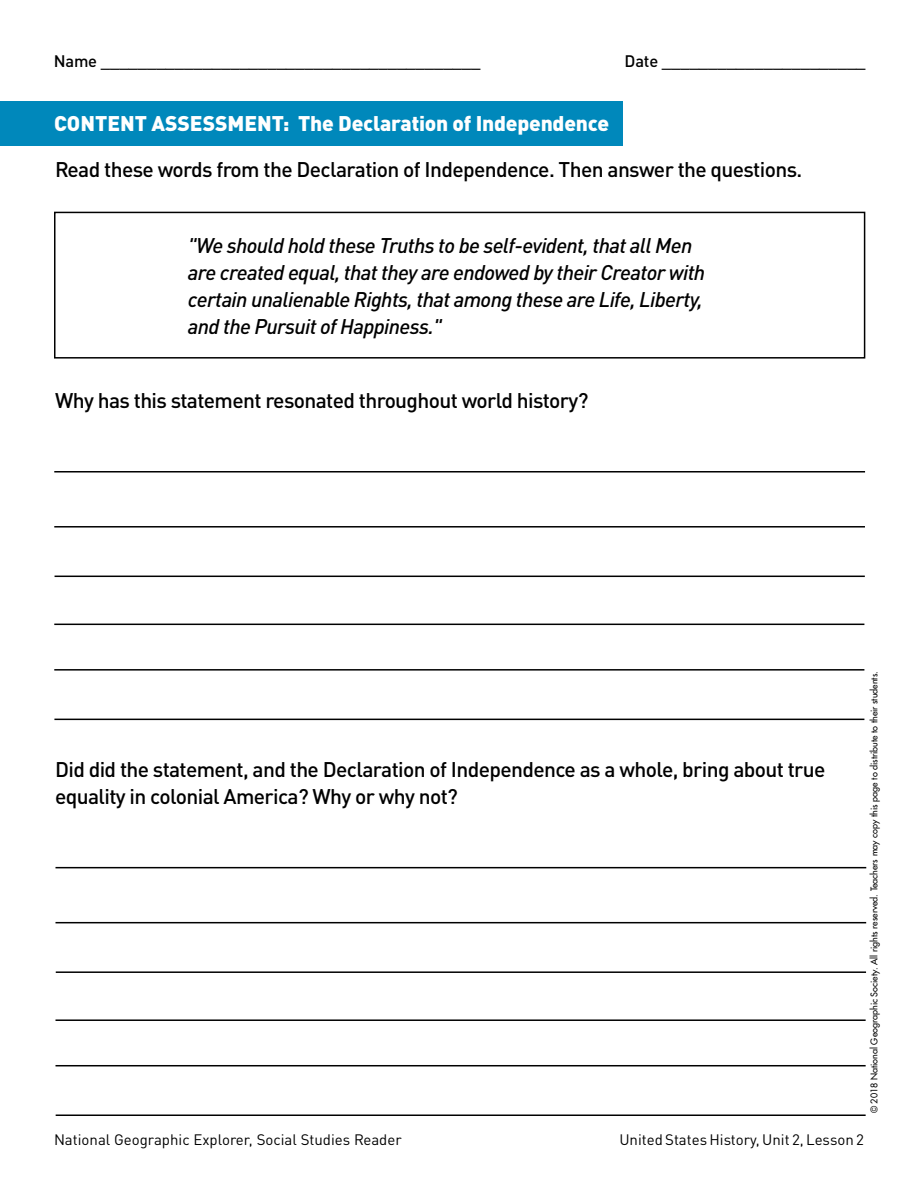
<style>
.page{position:relative;width:918px;height:1188px;background:#fff}
.page>*{position:absolute;margin:0;border:0;box-sizing:border-box;transform-origin:0 0}
.t1{font:500 21px/27px "DINOT";letter-spacing:-.03em;color:#000}
.t2{font:italic 500 21px/27px "DINOT";letter-spacing:-.03em;color:#000}
.t3{font:900 21px "DINOT";letter-spacing:-.01em;color:#fff}
.t4{font:500 16.5px "DINOT";letter-spacing:-.01em;color:#000}
.t5{font:15px "DINOT";color:#000}
.t6{font:500 9px "Futura Std";color:#000}
</style>
<div class="page">
<div style="left:0;top:102px;width:623px;height:44px;background:#08b"></div>
<div style="left:54px;top:212px;width:811px;height:147px;border:2px solid #000"></div>
<hr style="left:54px;top:624px;width:810px;height:1px;background:#000">
<hr style="left:54px;top:669px;width:810px;height:2px;background:#000">
<hr style="left:54px;top:719px;width:810px;height:1px;background:#000">
<hr style="left:54px;top:526px;width:811px;height:2px;background:#000">
<hr style="left:55px;top:576px;width:810px;height:1px;background:#000">
<hr style="left:54px;top:471px;width:811px;height:2px;background:#000">
<hr style="left:56px;top:1019px;width:810px;height:2px;background:#000">
<hr style="left:56px;top:1065px;width:810px;height:1px;background:#000">
<hr style="left:56px;top:1114px;width:810px;height:2px;background:#000">
<hr style="left:56px;top:922px;width:810px;height:1px;background:#000">
<hr style="left:56px;top:971px;width:810px;height:2px;background:#000">
<hr style="left:56px;top:867px;width:810px;height:1px;background:#000">
<p class="t4" style="left:54px;top:48px;width:428px">Name _________________________________________</p>
<p class="t4" style="left:625px;top:48px;width:243px">Date ______________________</p>
<p class="t3" style="left:54px;top:107px;width:557px">CONTENT ASSESSMENT: The Declaration of Independence</p>
<p class="t1" style="left:55px;top:155px;width:749px">Read these words from the Declaration of Independence. Then answer the questions.</p>
<p class="t2" style="left:188px;top:230px;width:519px">"We should hold these Truths to be self-evident, that all Men are created equal, that they are endowed by their Creator with certain unalienable Rights, that among these are Life, Liberty, and the Pursuit of Happiness."</p>
<p class="t1" style="left:55px;top:386px;width:535px">Why has this statement resonated throughout world history?</p>
<p class="t1" style="left:55px;top:755px;width:772px">Did did the statement, and the Declaration of Independence as a whole, bring about true equality in colonial America? Why or why not?</p>
<p class="t6" style="left:869px;top:1113px;width:443px;rotate:-90deg">© 2018 National Geographic Society. All rights reserved. Teachers may copy this page to distribute to their students.</p>
<p class="t5" style="left:54px;top:1129px;width:349px">National Geographic Explorer, Social Studies Reader</p>
<p class="t5" style="left:619px;top:1129px;width:246px">United States History, Unit 2, Lesson 2</p>
</div>
